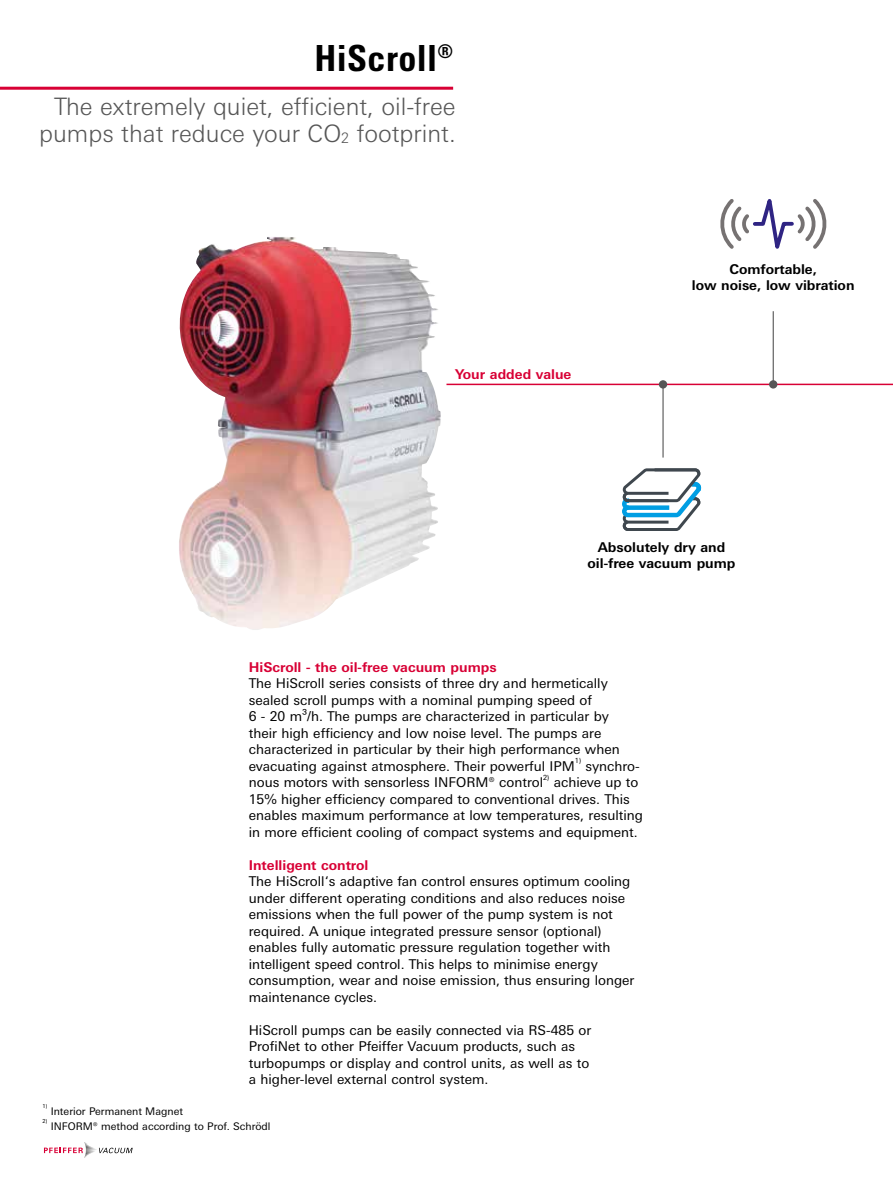
<style>
.page{position:relative;width:893px;height:1191px;background:#fff}
.page>*{position:absolute;margin:0;border:0;box-sizing:border-box;transform-origin:0 0}
.t1{font:700 condensed 36px "Univers";letter-spacing:.01em;color:#000}
.t2{font:300 24px/27px "Univers Next W1 G";color:#565656;text-align:right}
.t3{font:13.5px/16.5px "Univers Next W1 G";color:#000}
.t4{font:700 13.5px/16.5px "Univers Next W1 G";color:#000;text-align:center}
.t5{font:700 13.5px "Univers Next W1 G";color:#d80035}
.t6{font:10.5px "Univers Next W1 G";color:#000}
.t7{font:7.05px "Univers Next W1 G";color:#000}
.t8{font:5.55px "Univers Next W1 G";color:#000}
.s1{font-size:14.4px}
</style>
<div class="page">
<hr style="left:446px;top:384px;width:447px;height:1px;background:#d80035">
<hr style="left:662px;top:384px;width:2px;height:73px;background:#565656">
<div style="left:659px;top:380px;width:8px;height:8px;background:#565656;border-radius:50%"></div>
<hr style="left:0;top:87px;width:453px;height:3px;background:#d80035">
<svg style="left:44px;top:1142px;width:89px;height:15px"></svg>
<hr style="left:773px;top:311px;width:1px;height:73px;background:#565656">
<div style="left:769px;top:380px;width:8px;height:8px;background:#565656;border-radius:50%"></div>
<img style="left:179px;top:237px;width:262px;height:393px">
<svg style="left:622px;top:468px;width:80px;height:63px"></svg>
<svg style="left:720px;top:199px;width:107px;height:50px"></svg>
<h1 class="t1" style="left:315px;top:36px;width:140px">HiScroll<sup>®</sup></h1>
<h2 class="t2" style="left:39px;top:93px;width:418px">The extremely quiet, efficient, oil-free pumps that reduce your CO<span class="s1">2</span> footprint.</h2>
<p class="t5" style="left:455px;top:366px;width:118px">Your added value</p>
<p class="t4" style="left:692px;top:261px;width:164px">Comfortable,<br>low noise, low vibration</p>
<p class="t4" style="left:588px;top:538px;width:149px">Absolutely dry and oil-free vacuum pump</p>
<p class="t5" style="left:249px;top:659px;width:249px">HiScroll - the oil-free vacuum pumps</p>
<p class="t3" style="left:249px;top:675px;width:373px">The HiScroll series consists of three dry and hermetically sealed scroll pumps with a nominal pumping speed of<br>6 - 20 m³/h. The pumps are characterized in particular by their high efficiency and low noise level. The pumps are characterized in particular by their high performance when evacuating against atmosphere. Their powerful IPM</p>
<p class="t7" style="left:575px;top:756px;width:8px">1)</p>
<p class="t3" style="left:585px;top:758px;width:56px">synchro-</p>
<p class="t3" style="left:249px;top:774px;width:296px">nous motors with sensorless INFORM® control</p>
<p class="t7" style="left:543px;top:773px;width:8px">2)</p>
<p class="t3" style="left:249px;top:774px;width:396px;text-indent:305px">achieve up to 15% higher efficiency compared to conventional drives. This enables maximum performance at low temperatures, resulting in more efficient cooling of compact systems and equipment.</p>
<p class="t5" style="left:249px;top:857px;width:121px">Intelligent control</p>
<p class="t3" style="left:249px;top:873px;width:387px">The HiScroll‘s adaptive fan control ensures optimum cooling under different operating conditions and also reduces noise emissions when the full power of the pump system is not required. A unique integrated pressure sensor (optional) enables fully automatic pressure regulation together with intelligent speed control. This helps to minimise energy consumption, wear and noise emission, thus ensuring longer maintenance cycles.</p>
<p class="t3" style="left:249px;top:1022px;width:344px">HiScroll pumps can be easily connected via RS-485 or ProfiNet to other Pfeiffer Vacuum products, such as turbopumps or display and control units, as well as to a higher-level external control system.</p>
<p class="t8" style="left:43px;top:1103px;width:6px">1)</p>
<p class="t6" style="left:51px;top:1105px;width:134px">Interior Permanent Magnet</p>
<p class="t8" style="left:43px;top:1118px;width:6px">2)</p>
<p class="t6" style="left:51px;top:1120px;width:221px">INFORM® method according to Prof. Schrödl</p>
</div>
